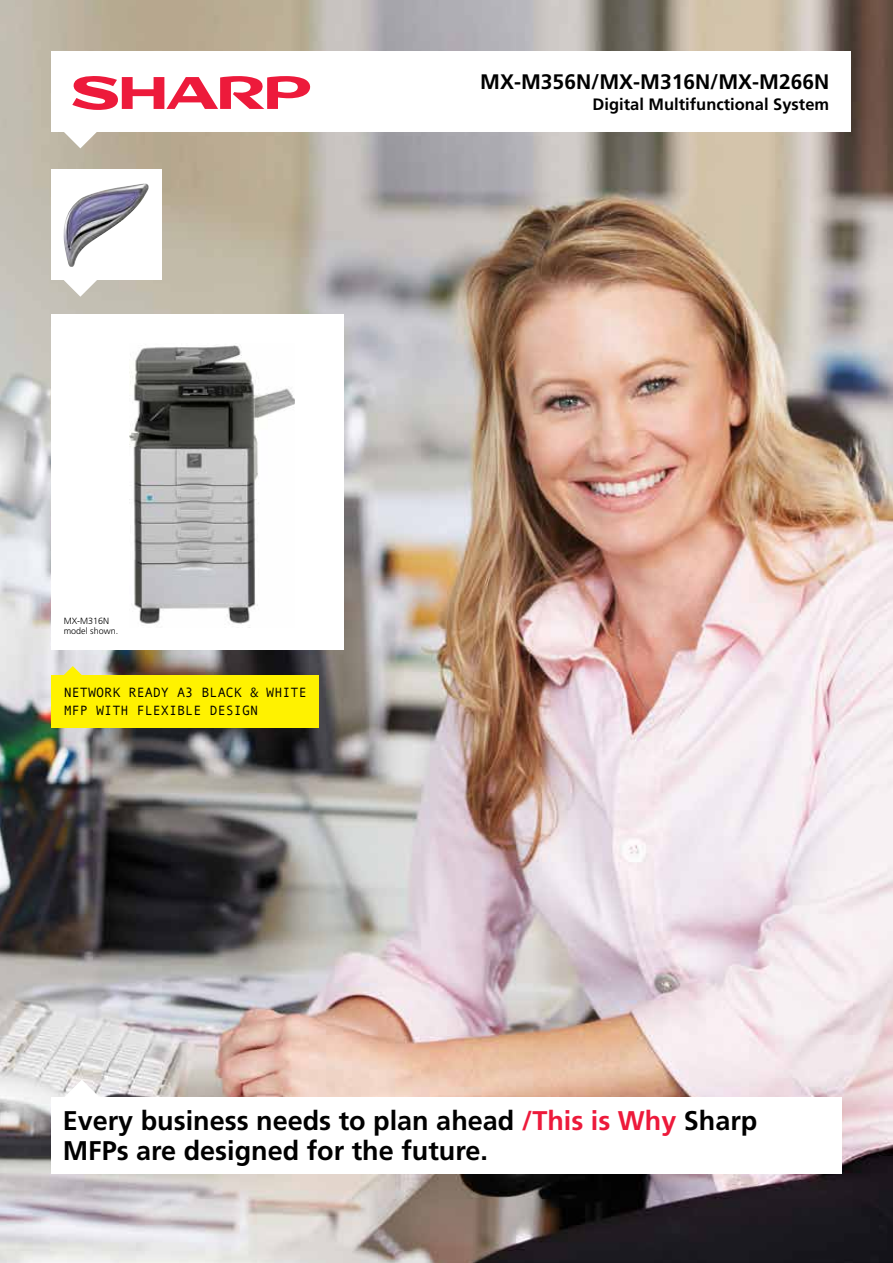
<style>
.page{position:relative;width:893px;height:1263px;background:#fff}
.page>*{position:absolute;margin:0;border:0;box-sizing:border-box;transform-origin:0 0}
.t1{font:700 27px/30px "Frutiger LT Std";color:#000}
.t2{font:700 21px "Frutiger LT Std";color:#000}
.t3{font:700 16.5px "Frutiger LT Std";color:#000}
.t4{font:13.5px/18px "Andale Mono";color:#000}
.t5{font:300 9px/10.5px "Frutiger LT Std";color:#000}
.s1{color:#ed1a3b}
</style>
<div class="page">
<img style="left:0;top:0;width:893px;height:1263px">
<div style="left:51px;top:315px;width:292px;height:335px;background:#fff"></div>
<img style="left:130px;top:345px;width:164px;height:283px">
<div style="left:51px;top:1098px;width:791px;height:76px;background:#fff"></div>
<svg style="left:64px;top:1080px;width:36px;height:18px"></svg>
<div style="left:51px;top:675px;width:267px;height:53px;background:#fff200"></div>
<svg style="left:64px;top:666px;width:18px;height:9px"></svg>
<div style="left:51px;top:170px;width:111px;height:110px;background:#fff"></div>
<img style="left:63px;top:183px;width:86px;height:81px">
<svg style="left:64px;top:264px;width:33px;height:33px"></svg>
<div style="left:51px;top:51px;width:799px;height:81px;background:#fff"></div>
<svg style="left:64px;top:76px;width:248px;height:72px"></svg>
<p class="t2" style="left:480px;top:69px;width:350px">MX-M356N/MX-M316N/MX-M266N</p>
<p class="t3" style="left:593px;top:94px;width:238px">Digital Multifunctional System</p>
<p class="t5" style="left:64px;top:615px;width:56px">MX-M316N model shown.</p>
<p class="t4" style="left:64px;top:683px;width:245px">NETWORK READY A3 BLACK &amp; WHITE<br>MFP WITH FLEXIBLE DESIGN</p>
<p class="t1" style="left:63px;top:1105px;width:696px">Every business needs to plan ahead <span class="s1">/This is Why</span> Sharp<br>MFPs are designed for the future.</p>
</div>
